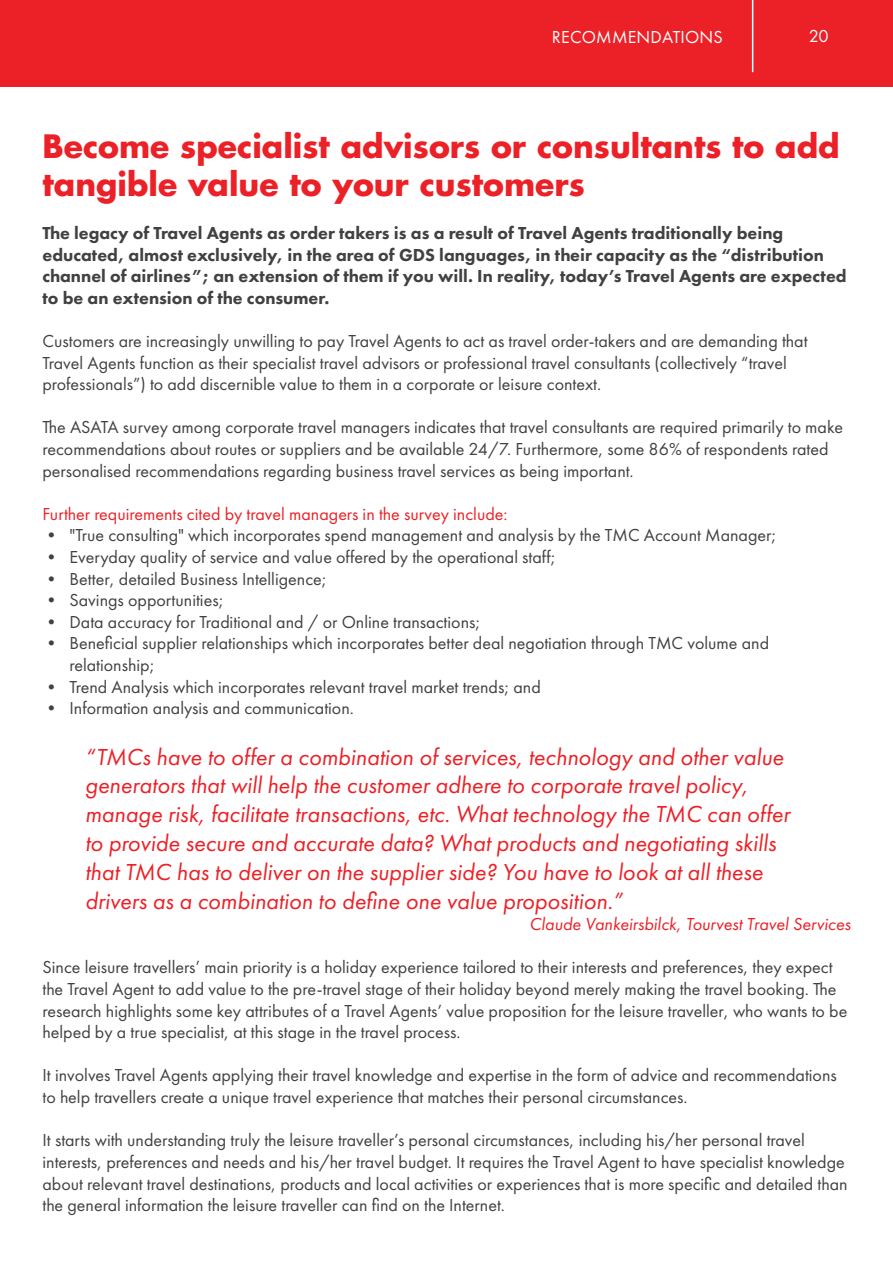
<style>
.page{position:relative;width:893px;height:1263px;background:#fff}
.page>*{position:absolute;margin:0;border:0;box-sizing:border-box;transform-origin:0 0}
.t1{font:700 31.5px/37.8px "Futura LT";color:#ec2127}
.t2{font:italic 24px/28.8px "Futura PT";color:#ec2127}
.t3{font:18px/21.6px "Futura PT";color:#414042}
.t4{font:800 18px/21.6px "Futura PT";color:#414042}
.t5{font:18px "Futura PT";color:#ec2127}
.t6{font:italic 18px "Futura PT";color:#ec2127}
.t7{font:18px "Futura PT";letter-spacing:.01em;color:#fff}
</style>
<div class="page">
<div style="left:0;top:0;width:893px;height:87px;background:#ec2127"></div>
<hr style="left:752px;top:0;width:1px;height:72px;background:#fff">
<p class="t7" style="left:552px;top:26px;width:172px">RECOMMENDATIONS</p>
<p class="t7" style="left:809px;top:26px;width:21px">20</p>
<h1 class="t1" style="left:43px;top:127px;width:799px">Become specialist advisors or consultants to add tangible value to your customers</h1>
<p class="t4" style="left:43px;top:222px;width:806px">The legacy of Travel Agents as order takers is as a result of Travel Agents traditionally being educated, almost exclusively, in the area of GDS languages, in their capacity as the “distribution channel of airlines”; an extension of them if you will. In reality, today’s Travel Agents are expected to be an extension of the consumer.</p>
<p class="t3" style="left:43px;top:330px;width:767px">Customers are increasingly unwilling to pay Travel Agents to act as travel order-takers and are demanding that<br>Travel Agents function as their specialist travel advisors or professional travel consultants (collectively “travel professionals”) to add discernible value to them in a corporate or leisure context.</p>
<p class="t3" style="left:43px;top:416px;width:802px">The ASATA survey among corporate travel managers indicates that travel consultants are required primarily to make recommendations about routes or suppliers and be available 24/7. Furthermore, some 86% of respondents rated personalised recommendations regarding business travel services as being important.</p>
<p class="t5" style="left:43px;top:503px;width:467px">Further requirements cited by travel managers in the survey include:</p>
<p class="t3" style="left:43px;top:524px;width:735px">• "True consulting" which incorporates spend management and analysis by the TMC Account Manager;</p>
<p class="t3" style="left:43px;top:546px;width:515px">• Everyday quality of service and value offered by the operational staff;</p>
<p class="t3" style="left:43px;top:568px;width:286px">• Better, detailed Business Intelligence;</p>
<p class="t3" style="left:43px;top:589px;width:183px">• Savings opportunities;</p>
<p class="t3" style="left:43px;top:611px;width:439px">• Data accuracy for Traditional and / or Online transactions;</p>
<p class="t3" style="left:70px;top:632px;width:701px;text-indent:-27px">• Beneficial supplier relationships which incorporates better deal negotiation through TMC volume and relationship;</p>
<p class="t3" style="left:43px;top:676px;width:500px">• Trend Analysis which incorporates relevant travel market trends; and</p>
<p class="t3" style="left:43px;top:697px;width:313px">• Information analysis and communication.</p>
<p class="t2" style="left:85px;top:742px;width:707px">“TMCs have to offer a combination of services, technology and other value generators that will help the customer adhere to corporate travel policy, manage risk, facilitate transactions, etc. What technology the TMC can offer to provide secure and accurate data? What products and negotiating skills that TMC has to deliver on the supplier side? You have to look at all these drivers as a combination to define one value proposition.”</p>
<p class="t6" style="left:529px;top:913px;width:323px">Claude Vankeirsbilck, Tourvest Travel Services</p>
<p class="t3" style="left:43px;top:956px;width:806px">Since leisure travellers’ main priority is a holiday experience tailored to their interests and preferences, they expect the Travel Agent to add value to the pre-travel stage of their holiday beyond merely making the travel booking. The research highlights some key attributes of a Travel Agents’ value proposition for the leisure traveller, who wants to be helped by a true specialist, at this stage in the travel process.</p>
<p class="t3" style="left:43px;top:1064px;width:796px">It involves Travel Agents applying their travel knowledge and expertise in the form of advice and recommendations to help travellers create a unique travel experience that matches their personal circumstances.</p>
<p class="t3" style="left:43px;top:1129px;width:807px">It starts with understanding truly the leisure traveller’s personal circumstances, including his/her personal travel interests, preferences and needs and his/her travel budget. It requires the Travel Agent to have specialist knowledge about relevant travel destinations, products and local activities or experiences that is more specific and detailed than the general information the leisure traveller can find on the Internet.</p>
</div>
